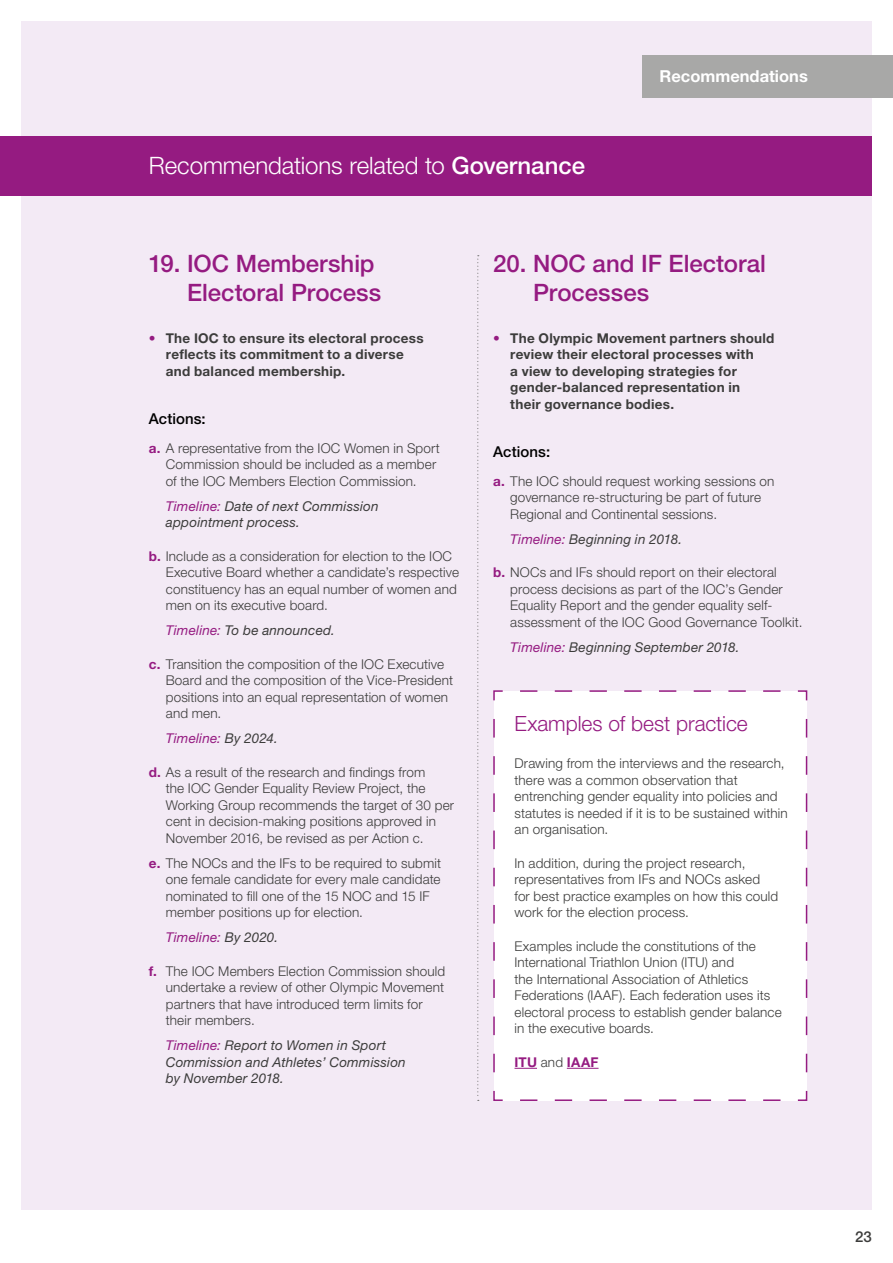
<style>
.page{position:relative;width:893px;height:1263px;background:#fff}
.page>*{position:absolute;margin:0;border:0;box-sizing:border-box;transform-origin:0 0}
.t1{font:500 24px/28.5px "Helvetica Neue LT Pro";color:#951b81;text-align:right}
.t2{font:300 24px "Helvetica Neue LT Pro";letter-spacing:-.005em;color:#fff}
.t3{font:300 21px "Helvetica Neue LT Pro";color:#951b81}
.t4{font:700 16.5px "Helvetica Neue LT Pro";color:#fff}
.t5{font:500 15px "Helvetica Neue LT Pro";letter-spacing:.005em;color:#000}
.t6{font:500 15px "Helvetica Neue LT Pro";color:#3c3c3b}
.t7{font:300 13.5px/16.5px "Helvetica Neue LT Pro";letter-spacing:.01em;color:#3c3c3b}
.t8{font:700 13.5px/16.5px "Helvetica Neue LT Pro";letter-spacing:.02em;color:#3c3c3b}
.t9{font:italic 13.5px/16.5px "Helvetica Neue LT Pro";letter-spacing:.015em;color:#3c3c3b}
.t10{font:italic 13.5px "Helvetica Neue LT Pro";letter-spacing:.01em;color:#951b81}
.t11{font:700 13.5px "Helvetica Neue LT Pro";letter-spacing:.02em;color:#951b81}
.s1{font-weight:500}
.s2{color:#951b81}
.s3{font-weight:700;color:#951b81}
.s4{color:#3c3c3b}
.s5{font-weight:300;color:#3c3c3b}
</style>
<div class="page">
<div style="left:21px;top:21px;width:851px;height:1189px;background:#f3eaf5"></div>
<svg style="left:477px;top:255px;width:2px;height:846px"></svg>
<div style="left:493px;top:690px;width:315px;height:411px;background:#fff"></div>
<svg style="left:514px;top:1068px;width:23px;height:1px"></svg>
<hr style="left:567px;top:1068px;width:31px;height:1px;background:#951b81">
<div style="left:642px;top:55px;width:251px;height:43px;background:#a8a8a7"></div>
<div style="left:0;top:136px;width:872px;height:60px;background:#951b81"></div>
<h1 class="t2" style="left:149px;top:151px;width:438px">Recommendations related to <span class="s1">Governance</span></h1>
<p class="t4" style="left:659px;top:66px;width:150px">Recommendations</p>
<h1 class="t1" style="left:149px;top:249px;width:234px">19. IOC Membership<br>Electoral Process</h1>
<p class="t8" style="left:166px;top:329px;width:259px;text-indent:-17px"><span class="s2">•</span> The IOC to ensure its electoral process reflects its commitment to a diverse and balanced membership.</p>
<p class="t5" style="left:149px;top:409px;width:58px">Actions:</p>
<p class="t7" style="left:166px;top:439px;width:276px;text-indent:-17px"><span class="s3">a.</span> A representative from the IOC Women in Sport<br>Commission should be included as a member of the IOC Members Election Commission.</p>
<p class="t9" style="left:166px;top:497px;width:214px"><span class="s2">Timeline:</span> Date of next Commission appointment process.</p>
<p class="t7" style="left:166px;top:547px;width:295px;text-indent:-17px"><span class="s3">b.</span> Include as a consideration for election to the IOC Executive Board whether a candidate’s respective constituency has an equal number of women and men on its executive board.</p>
<p class="t9" style="left:166px;top:622px;width:171px"><span class="s2">Timeline:</span> To be announced.</p>
<p class="t7" style="left:166px;top:655px;width:289px;text-indent:-17px"><span class="s3">c.</span> Transition the composition of the IOC Executive Board and the composition of the Vice-President positions into an equal representation of women and men.</p>
<p class="t10" style="left:166px;top:730px;width:114px">Timeline: <span class="s4">By 2024.</span></p>
<p class="t7" style="left:166px;top:763px;width:290px;text-indent:-17px"><span class="s3">d.</span> As a result of the research and findings from<br>the IOC Gender Equality Review Project, the Working Group recommends the target of 30 per cent in decision-making positions approved in November 2016, be revised as per Action c.</p>
<p class="t7" style="left:166px;top:854px;width:277px;text-indent:-17px"><span class="s3">e.</span> The NOCs and the IFs to be required to submit one female candidate for every male candidate nominated to fill one of the 15 NOC and 15 IF member positions up for election.</p>
<p class="t10" style="left:166px;top:929px;width:114px">Timeline: <span class="s4">By 2020.</span></p>
<p class="t7" style="left:166px;top:962px;width:281px;text-indent:-17px"><span class="s3">f.</span> The IOC Members Election Commission should undertake a review of other Olympic Movement partners that have introduced term limits for their members.</p>
<p class="t9" style="left:166px;top:1037px;width:241px"><span class="s2">Timeline:</span> Report to Women in Sport<br>Commission and Athletes’ Commission by November 2018.</p>
<h1 class="t1" style="left:533px;top:249px;width:234px;text-align:left;text-indent:-40px">20. NOC and IF Electoral<br>Processes</h1>
<p class="t8" style="left:510px;top:329px;width:266px;text-indent:-17px"><span class="s2">•</span> The Olympic Movement partners should review their electoral processes with<br>a view to developing strategies for gender-balanced representation in<br>their governance bodies.</p>
<p class="t5" style="left:493px;top:442px;width:58px">Actions:</p>
<p class="t7" style="left:510px;top:472px;width:266px;text-indent:-17px"><span class="s3">a.</span> The IOC should request working sessions on governance re-structuring be part of future<br>Regional and Continental sessions.</p>
<p class="t9" style="left:510px;top:530px;width:173px"><span class="s2">Timeline:</span> Beginning in 2018.</p>
<p class="t7" style="left:510px;top:564px;width:294px;text-indent:-17px"><span class="s3">b.</span> NOCs and IFs should report on their electoral process decisions as part of the IOC’s Gender Equality Report and the gender equality self&shy;assessment of the IOC Good Governance Toolkit.</p>
<p class="t9" style="left:510px;top:638px;width:231px"><span class="s2">Timeline:</span> Beginning September 2018.</p>
<h2 class="t3" style="left:514px;top:710px;width:235px">Examples of best practice</h2>
<p class="t7" style="left:514px;top:755px;width:275px">Drawing from the interviews and the research, there was a common observation that entrenching gender equality into policies and statutes is needed if it is to be sustained within an organisation.</p>
<p class="t7" style="left:514px;top:854px;width:265px">In addition, during the project research, representatives from IFs and NOCs asked for best practice examples on how this could work for the election process.</p>
<p class="t7" style="left:514px;top:937px;width:269px">Examples include the constitutions of the International Triathlon Union (ITU) and<br>the International Association of Athletics Federations (IAAF). Each federation uses its electoral process to establish gender balance in the executive boards.</p>
<p class="t11" style="left:514px;top:1053px;width:86px">ITU <span class="s5">and</span> IAAF</p>
<p class="t6" style="left:855px;top:1227px;width:18px">23</p>
</div>
